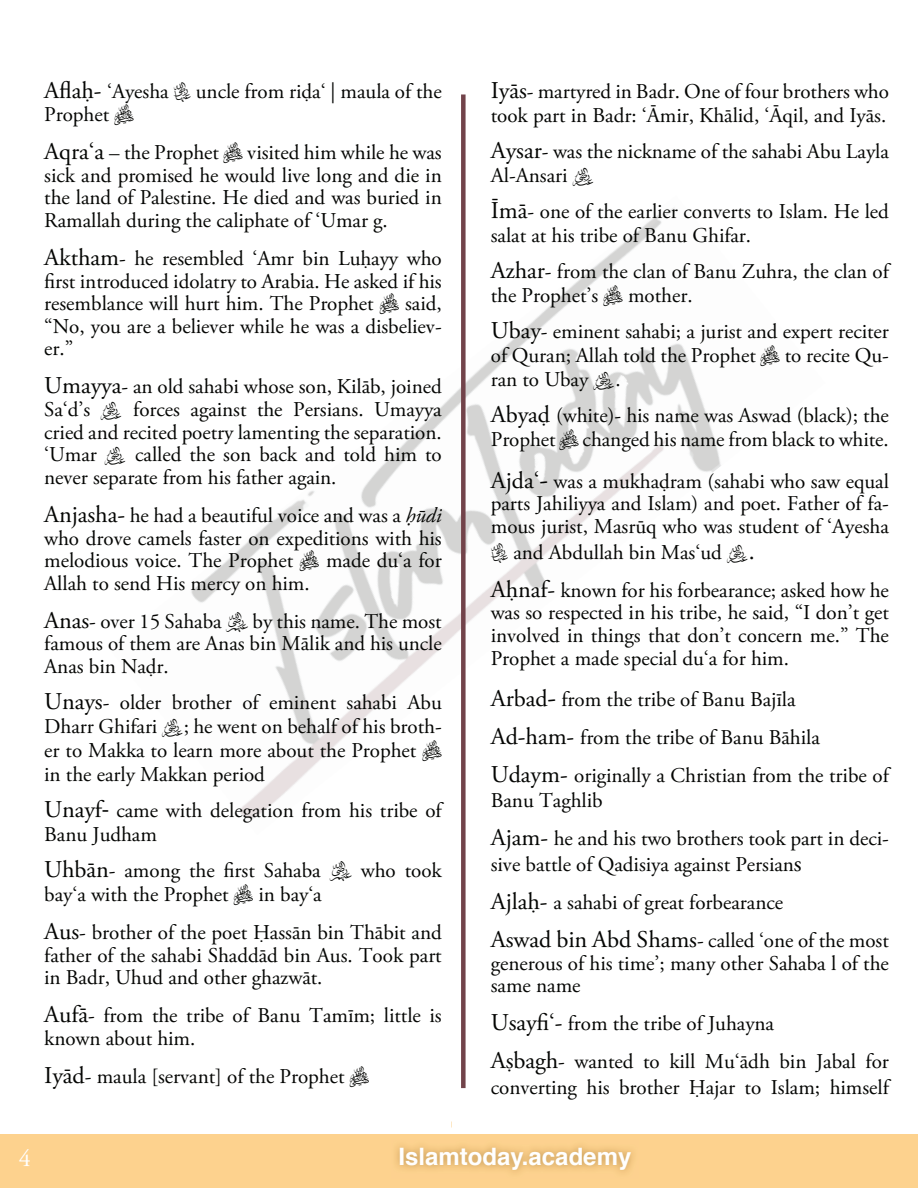
<style>
.page{position:relative;width:918px;height:1188px;background:#fff}
.page>*{position:absolute;margin:0;border:0;box-sizing:border-box;transform-origin:0 0}
.t1{font:700 24px "Helvetica";color:#fff}
.t2{font:24px "Madania AGD";color:#fff}
.t3{font:21px/22.6px "Madania AGD";color:#040503}
.s1{font-size:24px}
.s2{font-family:"Zakariya Set"}
.s3{font-style:italic}
.s4{font-family:"Calibri";font-size:24px}
.s5{font-size:27px}
</style>
<div class="page">
<div style="left:0;top:1134px;width:918px;height:54px;background:#fdd28e"></div>
<img style="left:392px;top:1140px;width:247px;height:38px">
<img style="left:191px;top:208px;width:530px;height:611px">
<div style="left:461px;top:94px;width:5px;height:994px;background:#72434a"></div>
<p class="t3" style="left:44px;top:80px;width:399px"><span class="s1">Aflaú-</span> ‘Ayesha <span class="s2">J</span> uncle from riða‘ | maula of the<br>Prophet <span class="s2">A</span></p>
<p class="t3" style="left:44px;top:140px;width:399px;text-align:justify"><span class="s1">Aqra‘a</span> – the Prophet <span class="s2">A</span> visited him while he was sick and promised he would live long and die in the land of Palestine. He died and was buried in Ramallah during the caliphate of ‘Umar g.</p>
<p class="t3" style="left:44px;top:246px;width:399px;text-align:justify"><span class="s1">Aktham</span>- he resembled ‘Amr bin Luúayy who first introduced idolatry to Arabia. He asked if his resemblance will hurt him. The Prophet <span class="s2">A</span> said, “No, you are a believer while he was a disbeliev&shy;er.”</p>
<p class="t3" style="left:44px;top:375px;width:399px;text-align:justify"><span class="s1">Umayya</span>- an old sahabi whose son, Kilób, joined Sa‘d’s <span class="s2">G</span> forces against the Persians. Umayya cried and recited poetry lamenting the separation. ‘Umar <span class="s2">G</span> called the son back and told him to never separate from his father again.</p>
<p class="t3" style="left:44px;top:503px;width:399px;text-align:justify"><span class="s1">Anjasha-</span> he had a beautiful voice and was a <span class="s3">úñdi </span>who drove camels faster on expeditions with his melodious voice. The Prophet <span class="s2">A</span> made du‘a for Allah to send His mercy on him.</p>
<p class="t3" style="left:44px;top:609px;width:399px;text-align:justify"><span class="s1">Anas</span>- over 15 Sahaba <span class="s2">L</span> by this name. The most famous of them are Anas bin Mólik and his uncle Anas bin Naðr.</p>
<p class="t3" style="left:44px;top:690px;width:399px;line-height:24px;text-align:justify"><span class="s1">Unays</span>- older brother of eminent sahabi Abu Dharr Ghifari <span class="s2">G</span>; he went on behalf of his broth&shy;er to Makka to learn more about the Prophet <span class="s2">A </span>in the early Makkan period</p>
<p class="t3" style="left:44px;top:798px;width:399px;line-height:24px"><span class="s1">Unayf</span><span class="s4">-</span> came with delegation from his tribe of<br>Banu Judham</p>
<p class="t3" style="left:44px;top:858px;width:399px;line-height:24px"><span class="s1">Uhbón</span>- among the first Sahaba <span class="s2">L</span> who took bay‘a with the Prophet <span class="s2">A</span> in bay‘a</p>
<p class="t3" style="left:44px;top:920px;width:399px;text-align:justify"><span class="s1">Aus</span>- brother of the poet ûassón bin Thóbit and father of the sahabi Shaddód bin Aus. Took part in Badr, Uhud and other ghazwót.</p>
<p class="t3" style="left:44px;top:1004px;width:399px"><span class="s1">Aufó</span>- from the tribe of Banu Tamõm; little is known about him.</p>
<p class="t3" style="left:44px;top:1064px;width:326px"><span class="s1">Iyód</span>- maula [servant] of the Prophet <span class="s2">A</span></p>
<p class="t3" style="left:491px;top:79px;width:400px;line-height:24px"><span class="s1">Iyós</span>- martyred in Badr. One of four brothers who took part in Badr: ‘ômir, Khólid, ‘ôqil, and Iyós.</p>
<p class="t3" style="left:491px;top:139px;width:400px;line-height:24px"><span class="s1">Aysar</span>- was the nickname of the sahabi Abu Layla<br>Al-Ansari <span class="s2">G</span></p>
<p class="t3" style="left:491px;top:199px;width:400px;line-height:24px"><span class="s1">ömó</span>- one of the earlier converts to Islam. He led salat at his tribe of Banu Ghifar.</p>
<p class="t3" style="left:491px;top:259px;width:400px;line-height:24px"><span class="s1">Azhar</span>- from the clan of Banu Zuhra, the clan of the Prophet’s <span class="s2">A</span> mother.</p>
<p class="t3" style="left:491px;top:319px;width:400px;line-height:24px;text-align:justify"><span class="s1">Ubay</span>- eminent sahabi; a jurist and expert reciter of Quran; Allah told the Prophet <span class="s2">A</span> to recite Qu&shy;ran to Ubay <span class="s2">G</span>.</p>
<p class="t3" style="left:491px;top:403px;width:400px;line-height:24px"><span class="s1">Abyað</span> (white)- his name was Aswad (black); the<br>Prophet <span class="s2">A</span> changed his name from black to white.</p>
<p class="t3" style="left:491px;top:469px;width:400px;text-align:justify"><span class="s1">Ajda‘</span><span class="s5">-</span> was a mukhaðram (sahabi who saw equal parts Jahiliyya and Islam) and poet. Father of fa&shy;mous jurist, Masrñq who was student of ‘Ayesha</p>
<p class="t3" style="left:491px;top:533px;width:400px;line-height:38px"><span class="s2">J</span> and Abdullah bin Mas‘ud <span class="s2">G</span><span class="s1">.<br>Aúnaf-</span> known for his forbearance; asked how he</p>
<p class="t3" style="left:491px;top:601px;width:400px;text-align:justify">was so respected in his tribe, he said, “I don’t get involved in things that don’t concern me.” The Prophet a made special du‘a for him.</p>
<p class="t3" style="left:491px;top:680px;width:400px;line-height:38px"><span class="s1">Arbad</span><span class="s5">-</span> from the tribe of Banu Bajõla<br><span class="s1">Ad-ham-</span> from the tribe of Banu Bóhila<br><span class="s1">Udaym-</span> originally a Christian from the tribe of</p>
<p class="t3" style="left:491px;top:781px;width:400px;line-height:38px">Banu Taghlib<br><span class="s1">Ajam-</span> he and his two brothers took part in deci-</p>
<p class="t3" style="left:491px;top:845px;width:400px;line-height:38px">sive battle of Qadisiya against Persian<span class="s1">s<br>Ajlaú-</span> a sahabi of great forbearance<br><span class="s1">Aswad bin Abd Shams</span>- called ‘one of the most</p>
<p class="t3" style="left:491px;top:951px;width:400px">generous of his time’; many other Sahaba l of the same name</p>
<p class="t3" style="left:491px;top:1004px;width:400px;line-height:38px"><span class="s1">Usayfi‘-</span> from the tribe of Juhayna<br><span class="s1">Aübagh</span>- wanted to kill Mu‘ódh bin Jabal for</p>
<p class="t3" style="left:491px;top:1076px;width:400px">converting his brother ûajar to Islam; himself</p>
<p class="t2" style="left:19px;top:1144px;width:13px">4</p>
<p class="t1" style="left:398px;top:1137px;width:234px">Islamtoday.academy</p>
</div>
